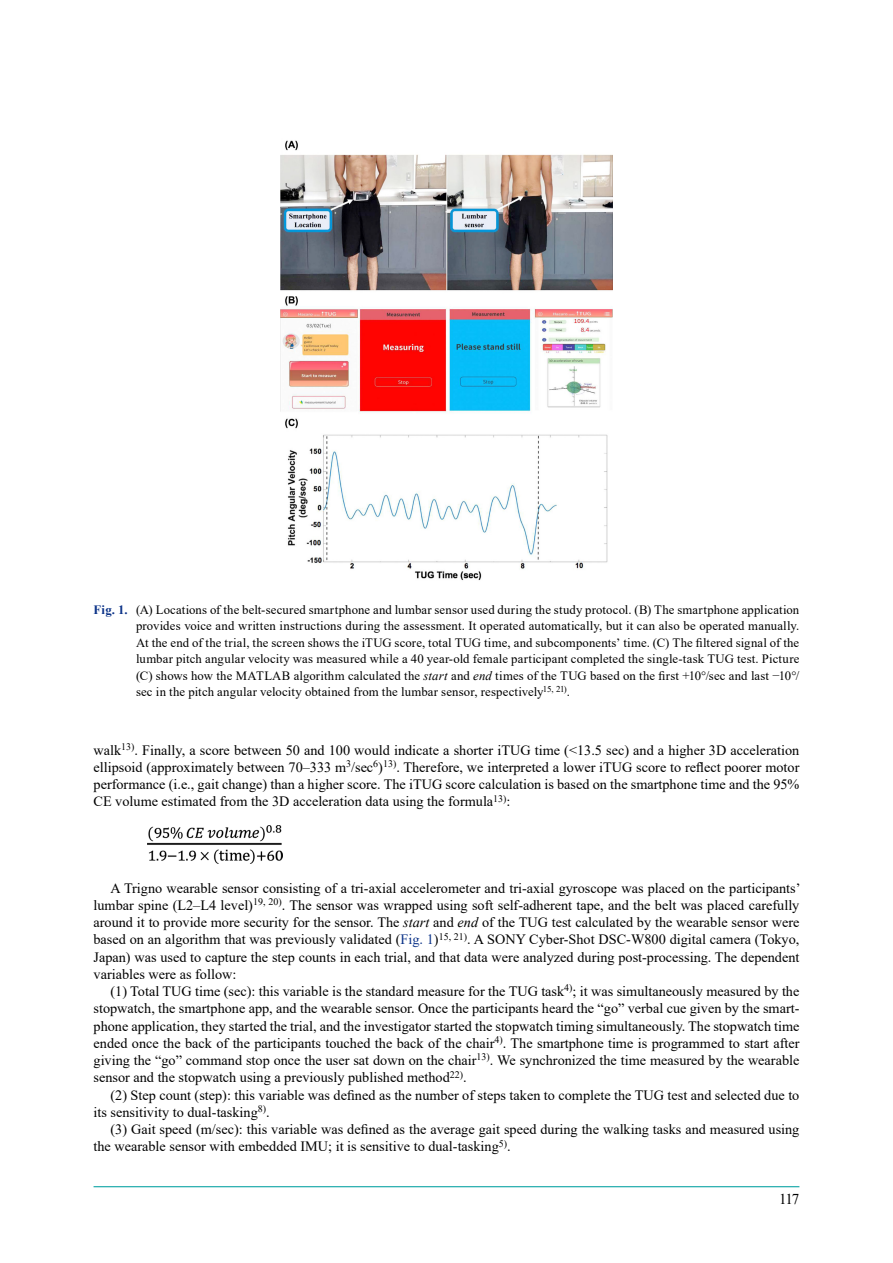
<style>
.page{position:relative;width:893px;height:1263px;background:#fff}
.page>*{position:absolute;margin:0;border:0;box-sizing:border-box;transform-origin:0 0}
.t1{font:15px "Times New Roman";color:#000}
.t2{font:14.25px/17.2px "Times New Roman";color:#000;text-align:justify}
.t3{font:12.75px/16.5px "Times New Roman";letter-spacing:.01em;color:#000;text-align:justify}
.s1{font-weight:700;color:#0c3388}
.s2{font-style:italic}
.s3{color:#0c3388}
</style>
<div class="page">
<img style="left:148px;top:825px;width:135px;height:39px">
<hr style="left:94px;top:1186px;width:705px;height:1px;background:#009fa1">
<img style="left:281px;top:140px;width:331px;height:441px">
<p class="t3" style="left:136px;top:601px;width:665px;text-indent:-42px"><span class="s1">Fig. 1.</span> (A) Locations of the belt-secured smartphone and lumbar sensor used during the study protocol. (B) The smartphone application provides voice and written instructions during the assessment. It operated automatically, but it can also be operated manually.<br>At the end of the trial, the screen shows the iTUG score, total TUG time, and subcomponents’ time. (C) The filtered signal of the lumbar pitch angular velocity was measured while a 40 year-old female participant completed the single-task TUG test. Picture (C) shows how the MATLAB algorithm calculated the <span class="s2">start</span> and <span class="s2">end</span> times of the TUG based on the first +10°/sec and last −10°/ sec in the pitch angular velocity obtained from the lumbar sensor, respectively<sup>15,</sup> <sup>21)</sup>.</p>
<p class="t2" style="left:94px;top:741px;width:707px">walk<sup>13)</sup>. Finally, a score between 50 and 100 would indicate a shorter iTUG time (&lt;13.5 sec) and a higher 3D acceleration ellipsoid (approximately between 70–333 m<sup>3</sup>/sec<sup>6</sup>)<sup>13)</sup>. Therefore, we interpreted a lower iTUG score to reflect poorer motor performance (i.e., gait change) than a higher score. The iTUG score calculation is based on the smartphone time and the 95% CE volume estimated from the 3D acceleration data using the formula<sup>13)</sup>:</p>
<p class="t2" style="left:94px;top:879px;width:708px;text-indent:17px">A Trigno wearable sensor consisting of a tri-axial accelerometer and tri-axial gyroscope was placed on the participants’ lumbar spine (L2–L4 level)<sup>19,</sup> <sup>20)</sup>. The sensor was wrapped using soft self-adherent tape, and the belt was placed carefully around it to provide more security for the sensor. The <span class="s2">start</span> and <span class="s2">end</span> of the TUG test calculated by the wearable sensor were based on an algorithm that was previously validated (<span class="s3">Fig. 1</span>)<sup>15,</sup> <sup>21)</sup>. A SONY Cyber-Shot DSC-W800 digital camera (Tokyo, Japan) was used to capture the step counts in each trial, and that data were analyzed during post-processing. The dependent variables were as follow:</p>
<p class="t2" style="left:94px;top:982px;width:707px;text-indent:17px">(1) Total TUG time (sec): this variable is the standard measure for the TUG task<sup>4)</sup>; it was simultaneously measured by the stopwatch, the smartphone app, and the wearable sensor. Once the participants heard the “go” verbal cue given by the smart&shy;phone application, they started the trial, and the investigator started the stopwatch timing simultaneously. The stopwatch time ended once the back of the participants touched the back of the chair<sup>4)</sup>. The smartphone time is programmed to start after giving the “go” command stop once the user sat down on the chair<sup>13)</sup>. We synchronized the time measured by the wearable sensor and the stopwatch using a previously published method<sup>22)</sup>.</p>
<p class="t2" style="left:94px;top:1086px;width:707px;text-indent:17px">(2) Step count (step): this variable was defined as the number of steps taken to complete the TUG test and selected due to its sensitivity to dual-tasking<sup>8)</sup>.</p>
<p class="t2" style="left:94px;top:1120px;width:707px;text-indent:17px">(3) Gait speed (m/sec): this variable was defined as the average gait speed during the walking tasks and measured using the wearable sensor with embedded IMU; it is sensitive to dual-tasking<sup>5)</sup>.</p>
<p class="t1" style="left:779px;top:1188px;width:22px">117</p>
</div>
